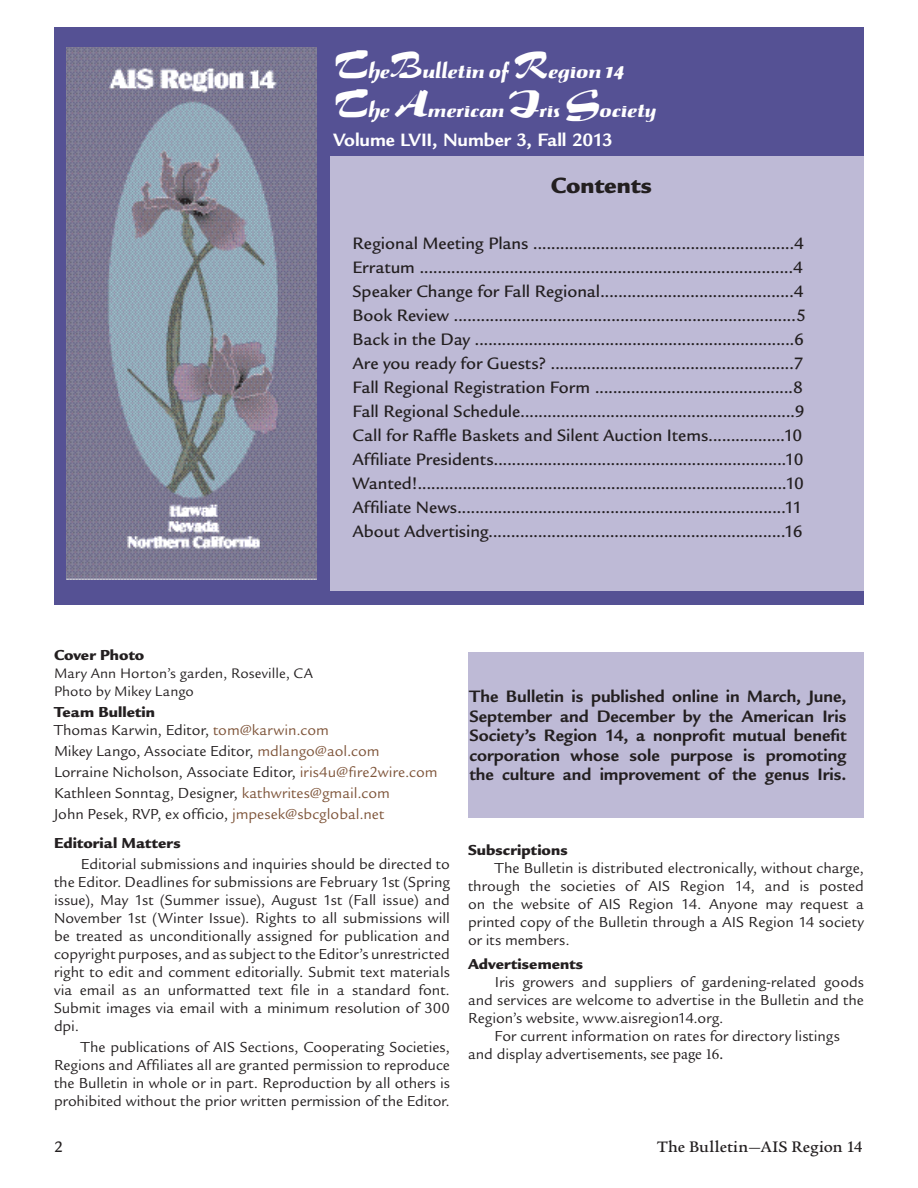
<style>
.page{position:relative;width:918px;height:1188px;background:#fff}
.page>*{position:absolute;margin:0;border:0;box-sizing:border-box;transform-origin:0 0}
.t1{font:36px/39px "Salto Font";letter-spacing:-.005em;color:#fff}
.t2{font:900 24px "Legacy Sans Std";letter-spacing:.005em;color:#231f20}
.t3{font:700 19.5px "Legacy Sans Std";letter-spacing:-.005em;color:#fff}
.t4{font:500 18px/24px "Legacy Sans Std";color:#231f20}
.t5{font:700 18px/19.5px "Legacy Sans Std";color:#231f20;text-align:justify}
.t6{font:500 16.5px "Legacy Serif";letter-spacing:.015em;color:#231f20}
.t7{font:500 16.5px "Legacy Sans Std";color:#231f20}
.t8{font:15.75px/18px "Legacy Sans Std";color:#231f20;text-align:justify}
.t9{font:900 15.75px "Legacy Sans Std";letter-spacing:.005em;color:#231f20}
.t10{font:15px/18px "Legacy Sans Std";letter-spacing:.01em;color:#231f20}
.s1{font-weight:900}
.s2{color:#7e5439}
.s3{font-family:"Minion"}
</style>
<div class="page">
<div style="left:54px;top:27px;width:810px;height:578px;background:#555194"></div>
<img style="left:66px;top:48px;width:250px;height:531px">
<div style="left:330px;top:157px;width:534px;height:434px;background:#bebad6"></div>
<div style="left:468px;top:652px;width:396px;height:166px;background:#bebad6"></div>
<h1 class="t1" style="left:333px;top:45px;width:325px">TheBulletin of Region 14<br>The American Iris Society</h1>
<p class="t3" style="left:333px;top:128px;width:281px">Volume LVII, Number 3, Fall 2013</p>
<h2 class="t2" style="left:551px;top:171px;width:103px">Contents</h2>
<p class="t4" style="left:352px;top:231px;width:455px">Regional Meeting Plans ..........................................................4<br>Erratum ...................................................................................4<br>Speaker Change for Fall Regional...........................................4<br>Book Review ............................................................................5<br>Back in the Day .......................................................................6<br>Are you ready for Guests? ......................................................7<br>Fall Regional Registration Form ............................................8<br>Fall Regional Schedule.............................................................9<br>Call for Raffle Baskets and Silent Auction Items.................10<br>Affiliate Presidents.................................................................10<br>Wanted!..................................................................................10<br>Affiliate News.........................................................................11<br>About Advertising..................................................................16</p>
<p class="t9" style="left:54px;top:646px;width:92px">Cover Photo</p>
<p class="t10" style="left:54px;top:665px;width:261px">Mary Ann Horton’s garden, Roseville, CA<br>Photo by Mikey Lango</p>
<p class="t8" style="left:54px;top:704px;width:276px"><span class="s1">Team Bulletin<br></span>Thomas Karwin, Editor, <span class="s2">tom@karwin.com</span></p>
<p class="t8" style="left:54px;top:741px;width:385px;line-height:21px;text-align:left">Mikey Lango, Associate Editor, <span class="s2">mdlango@aol.com </span>Lorraine Nicholson, Associate Editor, <span class="s2">iris4u@fire2wire.com </span>Kathleen Sonntag, Designer, <span class="s2">kathwrites@gmail.com<br></span>John Pesek, RVP, ex officio, <span class="s2">jmpesek@sbcglobal.net</span></p>
<p class="t9" style="left:54px;top:833px;width:128px">Editorial Matters</p>
<p class="t8" style="left:54px;top:855px;width:398px;text-indent:27px">Editorial submissions and inquiries should be directed to the Editor. Deadlines for submissions are February 1st (Spring issue), May 1st (Summer issue), August 1st (Fall issue) and November 1st (Winter Issue). Rights to all submissions will be treated as unconditionally assigned for publication and copyright purposes, and as subject to the Editor’s unrestricted right to edit and comment editorially. Submit text materials via email as an unformatted text file in a standard font.<br>Submit images via email with a minimum resolution of 300 dpi.</p>
<p class="t8" style="left:54px;top:1038px;width:398px;text-indent:27px">The publications of AIS Sections, Cooperating Societies, Regions and Affiliates all are granted permission to reproduce the Bulletin in whole or in part. Reproduction by all others is prohibited without the prior written permission of the Editor.</p>
<p class="t5" style="left:470px;top:687px;width:378px">The Bulletin is published online in March, June, September and December by the American Iris Society’s Region 14, a nonprofit mutual benefit corporation whose sole purpose is promoting the culture and improvement of the genus Iris.</p>
<p class="t9" style="left:468px;top:841px;width:101px">Subscriptions</p>
<p class="t8" style="left:468px;top:859px;width:398px;text-indent:27px">The Bulletin is distributed electronically, without charge, through the societies of AIS Region 14, and is posted on the website of AIS Region 14. Anyone may request a printed copy of the Bulletin through a AIS Region 14 society or its members.</p>
<p class="t9" style="left:468px;top:955px;width:117px">Advertisements</p>
<p class="t8" style="left:495px;top:973px;width:370px">Iris growers and suppliers of gardening-related goods</p>
<p class="t8" style="left:468px;top:991px;width:397px">and services are welcome to advertise in the Bulletin and the</p>
<p class="t8" style="left:468px;top:1009px;width:257px">Region’s website, www.aisregion14.org.</p>
<p class="t8" style="left:495px;top:1027px;width:346px">For current information on rates for directory listings</p>
<p class="t8" style="left:468px;top:1045px;width:257px">and display advertiseme<span class="s3">nts, see page 16.</span></p>
<p class="t7" style="left:54px;top:1137px;width:10px">2</p>
<p class="t6" style="left:657px;top:1137px;width:207px">The Bulletin—AIS Region 14</p>
</div>
